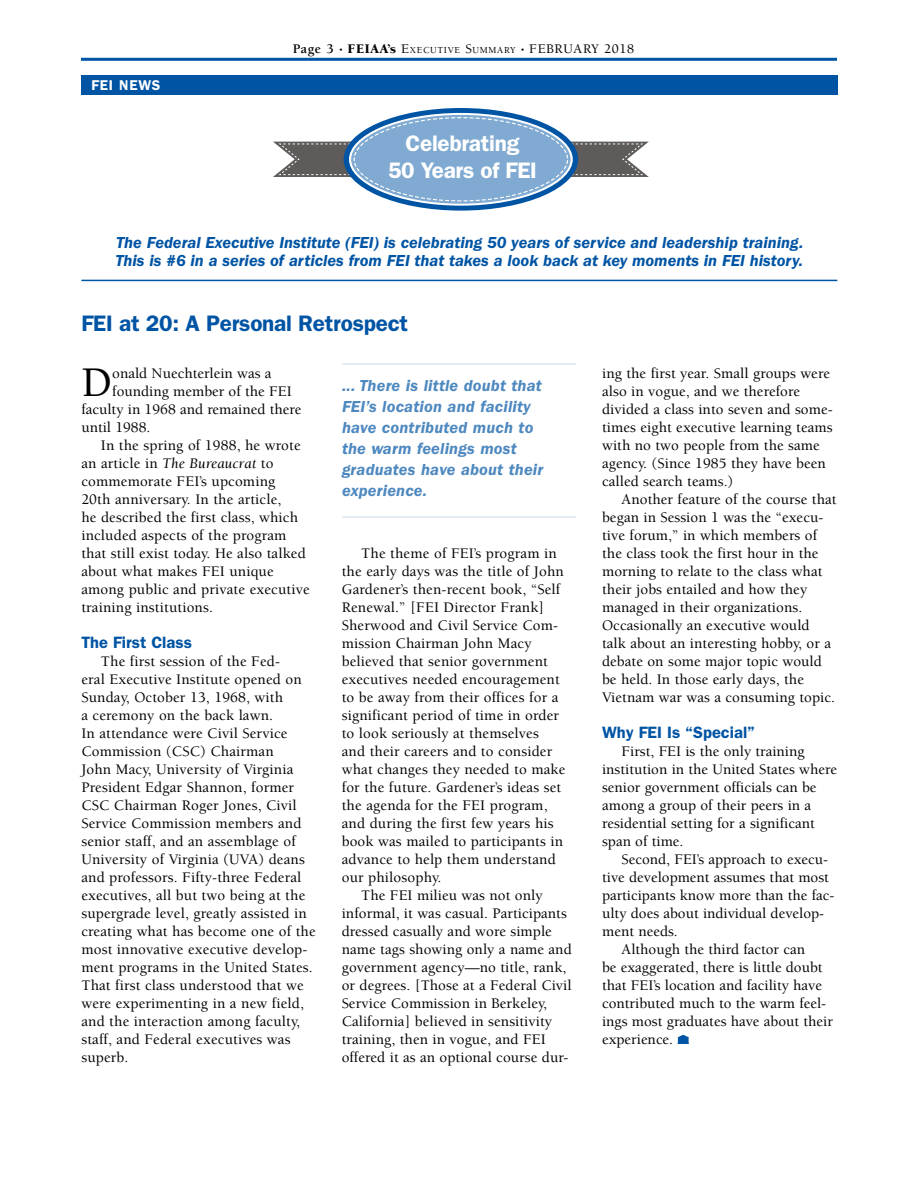
<style>
.page{position:relative;width:918px;height:1188px;background:#fff}
.page>*{position:absolute;margin:0;border:0;box-sizing:border-box;transform-origin:0 0}
.DropCap{font:500 43.35px "Berkeley";color:#000}
.HeadA_Feature{font:600 22.5px "Franklin Gothic";letter-spacing:-.01em;color:#0054a4}
.HeadA_Feature-2{font:600 22.5px "Franklin Gothic";letter-spacing:-.01em;color:#fff}
.HeadB{font:italic 600 16.5px/18px "Franklin Gothic";color:#0054a4}
.Pull_Quote{font:italic 600 16.5px/21px "Franklin Gothic";letter-spacing:.01em;color:#4d88bf}
.HeadB-2{font:600 16.5px "Franklin Gothic";color:#0054a4}
.Body_copy{font:500 15px/18px "Berkeley";letter-spacing:.01em;color:#000}
.DropCap-2{font:500 15px "Berkeley";color:#000}
.HeadDept{font:600 14.25px "Franklin Gothic";letter-spacing:.05em;color:#fff}
.t1{font:500 9.45px "Berkeley";letter-spacing:.07em;color:#000}
.s1{font-weight:700;font-size:13.5px}
.s2{font-size:7.5px}
.s3{font-weight:900;font-size:13.5px}
.s4{font-size:13.5px}
.s5{font-weight:400;font-style:italic}
</style>
<div class="page">
<hr style="left:81px;top:58px;width:756px;height:3px;background:#0054a4">
<div style="left:81px;top:75px;width:756px;height:19px;background:#0054a4"></div>
<div style="left:344px;top:108px;width:234px;height:103px;background:#0054a4;border-radius:50%"></div>
<svg style="left:273px;top:113px;width:376px;height:93px"></svg>
<hr style="left:81px;top:280px;width:756px;height:1px;background:#0054a4">
<svg style="left:677px;top:1035px;width:12px;height:9px"></svg>
<hr style="left:342px;top:364px;width:234px;height:1px;background:#ccdded">
<hr style="left:342px;top:517px;width:234px;height:1px;background:#ccdded">
<p class="HeadDept" style="left:92px;top:77px;width:70px">FEI NEWS</p>
<p class="t1" style="left:293px;top:45px;width:343px"><span class="s1">Page 3</span> <span class="s2">•</span> <span class="s3">FEIAA’s</span> <span class="s4">E</span>XECUTIVE <span class="s4">S</span>UMMARY <span class="s2">•</span> <span class="s4">FEBRUARY 2018</span></p>
<p class="HeadA_Feature-2" style="left:405px;top:130px;width:115px">Celebrating</p>
<p class="HeadA_Feature-2" style="left:388px;top:157px;width:151px">50 Years of FEI</p>
<p class="HeadB" style="left:115px;top:234px;width:689px">The Federal Executive Institute (FEI) is celebrating 50 years of service and leadership training.<br>This is #6 in a series of articles from FEI that takes a look back at key moments in FEI history.</p>
<p class="HeadA_Feature" style="left:81px;top:310px;width:328px">FEI at 20: A Personal Retrospect</p>
<p class="DropCap" style="left:81px;top:359px;width:32px">D</p>
<p class="DropCap-2" style="left:112px;top:365px;width:161px">onald Nuechterlein was a</p>
<p class="DropCap-2" style="left:112px;top:383px;width:181px">founding member of the FEI</p>
<p class="DropCap-2" style="left:81px;top:401px;width:221px">faculty in 1968 and remained there</p>
<p class="DropCap-2" style="left:81px;top:419px;width:71px">until 1988.</p>
<p class="Body_copy" style="left:81px;top:437px;width:230px;text-indent:20px">In the spring of 1988, he wrote an article in <span class="s5">The Bureaucrat</span> to commemorate FEI’s upcoming<br>20th anniversary. In the article,<br>he described the first class, which included aspects of the program that still exist today. He also talked about what makes FEI unique among public and private executive training institutions.</p>
<p class="HeadB-2" style="left:81px;top:633px;width:112px">The First Class</p>
<p class="Body_copy" style="left:81px;top:653px;width:236px;text-indent:20px">The first session of the Fed-<br>eral Executive Institute opened on<br>Sunday, October 13, 1968, with<br>a ceremony on the back lawn.<br>In attendance were Civil Service<br>Commission (CSC) Chairman<br>John Macy, University of Virginia<br>President Edgar Shannon, former<br>CSC Chairman Roger Jones, Civil<br>Service Commission members and senior staff, and an assemblage of<br>University of Virginia (UVA) deans and professors. Fifty-three Federal executives, all but two being at the supergrade level, greatly assisted in creating what has become one of the most innovative executive develop&shy;ment programs in the United States.<br>That first class understood that we were experimenting in a new field, and the interaction among faculty, staff, and Federal executives was superb.</p>
<p class="Pull_Quote" style="left:342px;top:376px;width:203px">... There is little doubt that<br>FEI’s location and facility have contributed much to the warm feelings most graduates have about their experience.</p>
<p class="Body_copy" style="left:342px;top:545px;width:225px;text-indent:20px">The theme of FEI’s program in the early days was the title of John<br>Gardener’s then-recent book, “Self<br>Renewal.” [FEI Director Frank]<br>Sherwood and Civil Service Com&shy;mission Chairman John Macy believed that senior government executives needed encouragement to be away from their offices for a significant period of time in order to look seriously at themselves and their careers and to consider what changes they needed to make for the future. Gardener’s ideas set the agenda for the FEI program, and during the first few years his book was mailed to participants in advance to help them understand our philosophy.</p>
<p class="Body_copy" style="left:342px;top:887px;width:231px;text-indent:20px">The FEI milieu was not only informal, it was casual. Participants dressed casually and wore simple name tags showing only a name and government agency—no title, rank, or degrees. [Those at a Federal Civil Service Commission in Berkeley, California] believed in sensitivity training, then in vogue, and FEI offered it as an optional course dur-</p>
<p class="Body_copy" style="left:602px;top:365px;width:232px">ing the first year. Small groups were also in vogue, and we therefore divided a class into seven and some&shy;times eight executive learning teams with no two people from the same agency. (Since 1985 they have been called search teams.)</p>
<p class="Body_copy" style="left:602px;top:491px;width:236px;text-indent:20px">Another feature of the course that began in Session 1 was the “execu&shy;tive forum,” in which members of the class took the first hour in the morning to relate to the class what their jobs entailed and how they managed in their organizations.<br>Occasionally an executive would talk about an interesting hobby, or a debate on some major topic would be held. In those early days, the Vietnam war was a consuming topic.</p>
<p class="HeadB-2" style="left:602px;top:723px;width:155px">Why FEI Is “Special”</p>
<p class="Body_copy" style="left:602px;top:743px;width:236px;text-indent:20px">First, FEI is the only training institution in the United States where senior government officials can be among a group of their peers in a residential setting for a significant span of time.</p>
<p class="Body_copy" style="left:602px;top:851px;width:234px;text-indent:20px">Second, FEI’s approach to execu&shy;tive development assumes that most participants know more than the fac&shy;ulty does about individual develop&shy;ment needs.</p>
<p class="Body_copy" style="left:602px;top:941px;width:232px;text-indent:20px">Although the third factor can<br>be exaggerated, there is little doubt that FEI’s location and facility have contributed much to the warm feel&shy;ings most graduates have about their experience.</p>
</div>
